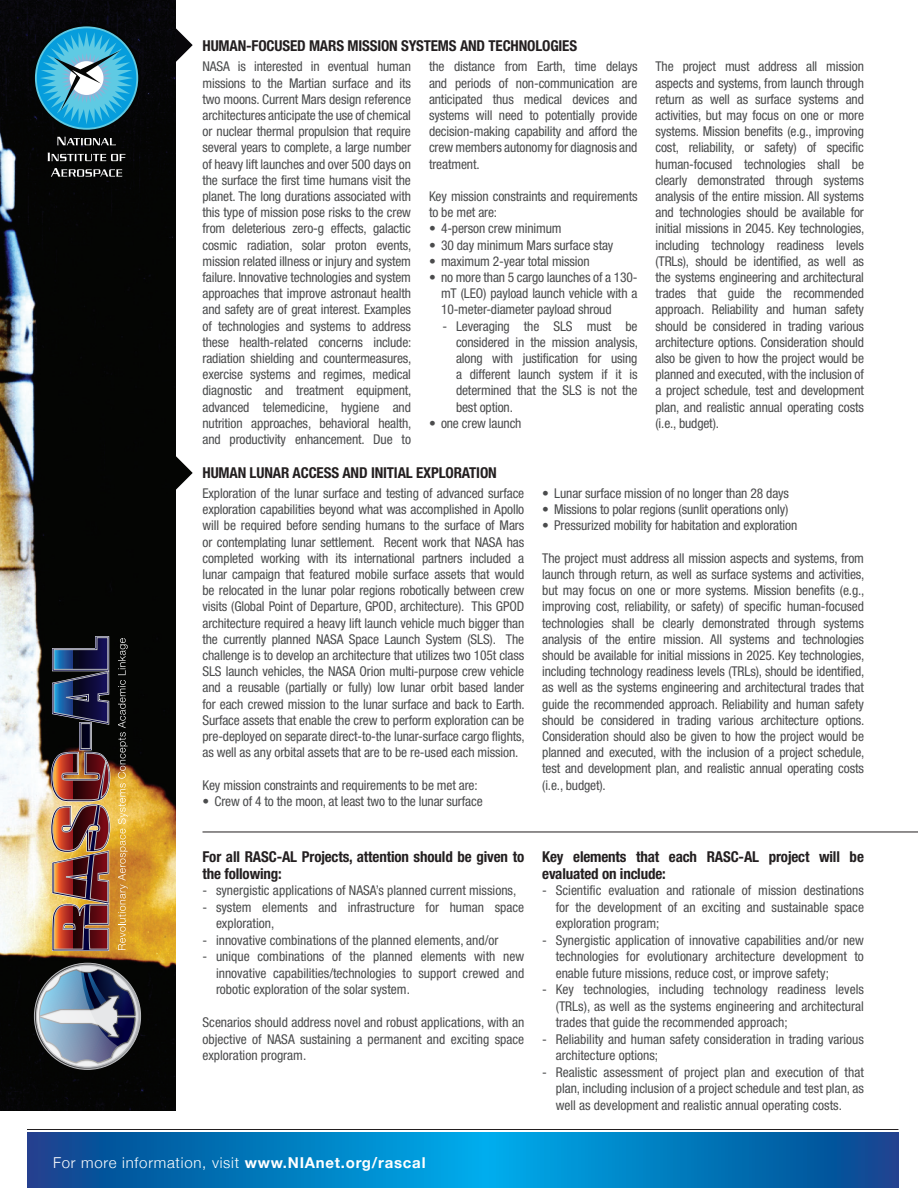
<style>
.page{position:relative;width:918px;height:1188px;background:#fff}
.page>*{position:absolute;margin:0;border:0;box-sizing:border-box;transform-origin:0 0}
.t1{font:700 condensed 15px/16.5px "Helvetica Neue";letter-spacing:-.01em;color:#231f20}
.t2{font:300 15px "Helvetica Neue";letter-spacing:.05em;color:#fff}
.t3{font:condensed 13.5px/16.2px "Helvetica Neue";letter-spacing:-.01em;color:#4b4c4d;text-align:justify}
.s1{font-weight:700}
</style>
<div class="page">
<svg style="left:176px;top:456px;width:17px;height:34px"></svg>
<svg style="left:176px;top:28px;width:17px;height:34px"></svg>
<img style="left:0;top:0;width:176px;height:1110px">
<hr style="left:27px;top:1129px;width:871px;height:1px;background:#231f20">
<hr style="left:202px;top:832px;width:716px;height:1px;background:#231f20">
<svg style="left:57px;top:137px;width:59px;height:8px"></svg>
<svg style="left:48px;top:153px;width:78px;height:8px"></svg>
<svg style="left:51px;top:168px;width:71px;height:9px"></svg>
<div style="left:33px;top:24px;width:108px;height:108px;background:#050504;border-radius:50%"></div>
<svg style="left:35px;top:26px;width:103px;height:104px"></svg>
<div style="left:37px;top:28px;width:99px;height:100px;background:#069ddc;border-radius:50%"></div>
<svg style="left:40px;top:32px;width:93px;height:93px"></svg>
<svg style="left:27px;top:1132px;width:871px;height:56px;background:#0377bb"></svg>
<img style="left:43px;top:634px;width:69px;height:319px">
<img style="left:135px;top:967px;width:3px;height:98px">
<svg style="left:37px;top:966px;width:98px;height:100px;background:#717f94"></svg>
<svg style="left:118px;top:638px;width:10px;height:312px;background:#957842"></svg>
<p class="t1" style="left:202px;top:37px;width:376px">HUMAN-FOCUSED MARS MISSION SYSTEMS AND TECHNOLOGIES</p>
<p class="t3" style="left:202px;top:58px;width:211px">NASA is interested in eventual human missions to the Martian surface and its two moons. Current Mars design reference architectures anticipate the use of chemical or nuclear thermal propulsion that require several years to complete, a large number of heavy lift launches and over 500 days on the surface the first time humans visit the planet. The long durations associated with this type of mission pose risks to the crew from deleterious zero-g effects, galactic cosmic radiation, solar proton events, mission related illness or injury and system failure. Innovative technologies and system approaches that improve astronaut health and safety are of great interest. Examples of technologies and systems to address these health-related concerns include: radiation shielding and countermeasures, exercise systems and regimes, medical diagnostic and treatment equipment, advanced telemedicine, hygiene and nutrition approaches, behavioral health, and productivity enhancement. Due to</p>
<p class="t3" style="left:429px;top:58px;width:210px">the distance from Earth, time delays and periods of non-communication are anticipated thus medical devices and systems will need to potentially provide decision-making capability and afford the crew members autonomy for diagnosis and treatment.</p>
<p class="t3" style="left:429px;top:188px;width:210px">Key mission constraints and requirements to be met are:</p>
<p class="t3" style="left:429px;top:220px;width:134px">• 4-person crew minimum</p>
<p class="t3" style="left:429px;top:237px;width:186px">• 30 day minimum Mars surface stay</p>
<p class="t3" style="left:429px;top:253px;width:162px">• maximum 2-year total mission</p>
<p class="t3" style="left:441px;top:269px;width:198px;text-indent:-12px">• no more than 5 cargo launches of a 130- mT (LEO) payload launch vehicle with a 10-meter-diameter payload shroud</p>
<p class="t3" style="left:456px;top:318px;width:183px;text-indent:-14px">- Leveraging the SLS must be considered in the mission analysis, along with justification for using a different launch system if it is determined that the SLS is not the best option.</p>
<p class="t3" style="left:429px;top:415px;width:94px">• one crew launch</p>
<p class="t1" style="left:202px;top:464px;width:296px">HUMAN LUNAR ACCESS AND INITIAL EXPLORATION</p>
<p class="t3" style="left:655px;top:58px;width:210px">The project must address all mission aspects and systems, from launch through return as well as surface systems and activities, but may focus on one or more systems. Mission benefits (e.g., improving cost, reliability, or safety) of specific human-focused technologies shall be clearly demonstrated through systems analysis of the entire mission. All systems and technologies should be available for initial missions in 2045. Key technologies, including technology readiness levels (TRLs), should be identified, as well as the systems engineering and architectural trades that guide the recommended approach. Reliability and human safety should be considered in trading various architecture options. Consideration should also be given to how the project would be planned and executed, with the inclusion of a project schedule, test and development plan, and realistic annual operating costs (i.e., budget).</p>
<p class="t3" style="left:202px;top:485px;width:324px">Exploration of the lunar surface and testing of advanced surface exploration capabilities beyond what was accomplished in Apollo will be required before sending humans to the surface of Mars or contemplating lunar settlement. Recent work that NASA has completed working with its international partners included a lunar campaign that featured mobile surface assets that would be relocated in the lunar polar regions robotically between crew visits (Global Point of Departure, GPOD, architecture). This GPOD architecture required a heavy lift launch vehicle much bigger than the currently planned NASA Space Launch System (SLS). The challenge is to develop an architecture that utilizes two 105t class SLS launch vehicles, the NASA Orion multi-purpose crew vehicle and a reusable (partially or fully) low lunar orbit based lander for each crewed mission to the lunar surface and back to Earth.<br>Surface assets that enable the crew to perform exploration can be pre-deployed on separate direct-to-the lunar-surface cargo flights, as well as any orbital assets that are to be re-used each mission.</p>
<p class="t3" style="left:202px;top:777px;width:277px">Key mission constraints and requirements to be met are:</p>
<p class="t3" style="left:202px;top:793px;width:282px">• Crew of 4 to the moon, at least two to the lunar surface</p>
<p class="t1" style="left:202px;top:849px;width:323px">For all RASC-AL Projects, attention should be given to the following:</p>
<p class="t3" style="left:202px;top:882px;width:315px">- synergistic applications of NASA’s planned current missions,</p>
<p class="t3" style="left:216px;top:899px;width:310px;text-indent:-14px">- system elements and infrastructure for human space exploration,</p>
<p class="t3" style="left:202px;top:932px;width:298px">- innovative combinations of the planned elements, and/or</p>
<p class="t3" style="left:216px;top:948px;width:310px;text-indent:-14px">- unique combinations of the planned elements with new innovative capabilities/technologies to support crewed and robotic exploration of the solar system.</p>
<p class="t3" style="left:202px;top:1014px;width:323px">Scenarios should address novel and robust applications, with an objective of NASA sustaining a permanent and exciting space exploration program.</p>
<p class="t2" style="left:53px;top:1151px;width:374px">For more information, visit <span class="s1">www.NIAnet.org/rascal</span></p>
<p class="t3" style="left:542px;top:485px;width:248px">• Lunar surface mission of no longer than 28 days</p>
<p class="t3" style="left:542px;top:501px;width:248px">• Missions to polar regions (sunlit operations only)</p>
<p class="t3" style="left:542px;top:518px;width:257px">• Pressurized mobility for habitation and exploration</p>
<p class="t3" style="left:542px;top:550px;width:324px">The project must address all mission aspects and systems, from launch through return, as well as surface systems and activities, but may focus on one or more systems. Mission benefits (e.g., improving cost, reliability, or safety) of specific human-focused technologies shall be clearly demonstrated through systems analysis of the entire mission. All systems and technologies should be available for initial missions in 2025. Key technologies, including technology readiness levels (TRLs), should be identified, as well as the systems engineering and architectural trades that guide the recommended approach. Reliability and human safety should be considered in trading various architecture options.<br>Consideration should also be given to how the project would be planned and executed, with the inclusion of a project schedule, test and development plan, and realistic annual operating costs (i.e., budget).</p>
<p class="t1" style="left:542px;top:849px;width:323px">Key elements that each RASC-AL project will be evaluated on include:</p>
<p class="t3" style="left:556px;top:882px;width:310px;text-indent:-14px">- Scientific evaluation and rationale of mission destinations for the development of an exciting and sustainable space exploration program;</p>
<p class="t3" style="left:556px;top:932px;width:310px;text-indent:-14px">- Synergistic application of innovative capabilities and/or new technologies for evolutionary architecture development to enable future missions, reduce cost, or improve safety;</p>
<p class="t3" style="left:556px;top:981px;width:310px;text-indent:-14px">- Key technologies, including technology readiness levels (TRLs), as well as the systems engineering and architectural trades that guide the recommended approach;</p>
<p class="t3" style="left:556px;top:1031px;width:310px;text-indent:-14px">- Reliability and human safety consideration in trading various architecture options;</p>
<p class="t3" style="left:556px;top:1064px;width:310px;text-indent:-14px">- Realistic assessment of project plan and execution of that plan, including inclusion of a project schedule and test plan, as well as development and realistic annual operating costs.</p>
</div>
